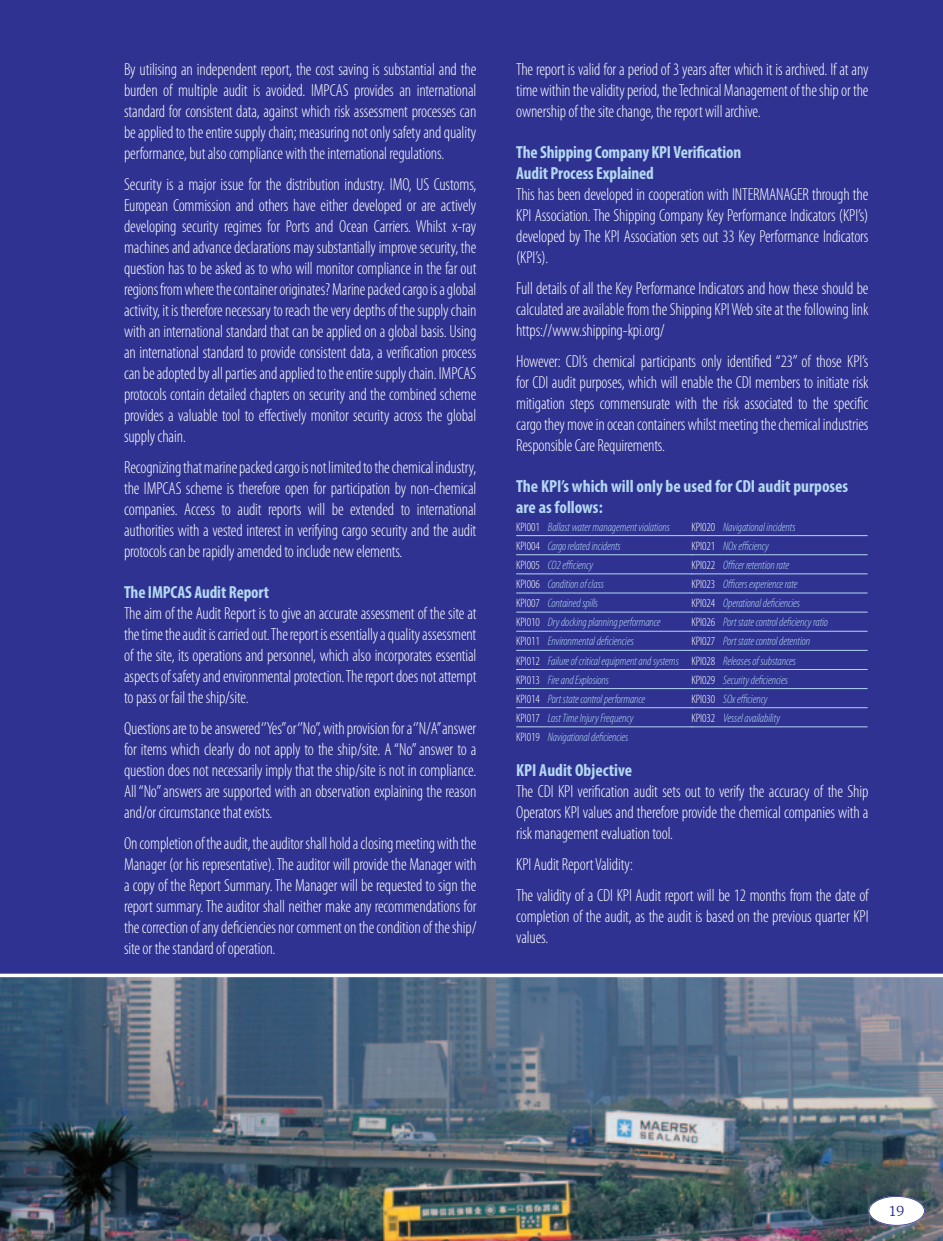
<style>
.page{position:relative;width:943px;height:1241px;background:#fff}
.page>*{position:absolute;margin:0;border:0;box-sizing:border-box;transform-origin:0 0}
.t1{font:300 condensed 17.5px/21px "Myriad Pro";letter-spacing:-.01em;color:#fff;text-align:justify}
.t2{font:700 condensed 17.5px/21px "Myriad Pro";letter-spacing:-.01em;color:#b3d8f1}
.t3{font:300 14px "Souvenir IT Cby BT";color:#2f3291}
.t4{font:italic 300 condensed 12.25px/19.1px "Myriad Pro";letter-spacing:-.01em;color:#b3d8f1}
.s1{font-style:normal;color:#fff}
</style>
<div class="page">
<div style="left:0;top:0;width:943px;height:973px;background:#2f3291"></div>
<hr style="left:516px;top:535px;width:32px;height:1px;background:#b3d8f1">
<hr style="left:548px;top:535px;width:144px;height:1px;background:#b3d8f1">
<hr style="left:516px;top:554px;width:32px;height:1px;background:#b3d8f1">
<hr style="left:548px;top:554px;width:144px;height:1px;background:#b3d8f1">
<hr style="left:516px;top:573px;width:32px;height:1px;background:#b3d8f1">
<hr style="left:548px;top:573px;width:144px;height:1px;background:#b3d8f1">
<hr style="left:516px;top:592px;width:32px;height:1px;background:#b3d8f1">
<hr style="left:548px;top:592px;width:144px;height:1px;background:#b3d8f1">
<hr style="left:516px;top:611px;width:32px;height:1px;background:#b3d8f1">
<hr style="left:548px;top:611px;width:144px;height:1px;background:#b3d8f1">
<hr style="left:516px;top:631px;width:32px;height:1px;background:#b3d8f1">
<hr style="left:548px;top:631px;width:144px;height:1px;background:#b3d8f1">
<hr style="left:516px;top:650px;width:32px;height:1px;background:#b3d8f1">
<hr style="left:548px;top:650px;width:144px;height:1px;background:#b3d8f1">
<hr style="left:516px;top:669px;width:32px;height:1px;background:#b3d8f1">
<hr style="left:548px;top:669px;width:144px;height:1px;background:#b3d8f1">
<hr style="left:516px;top:688px;width:32px;height:1px;background:#b3d8f1">
<hr style="left:548px;top:688px;width:144px;height:1px;background:#b3d8f1">
<hr style="left:516px;top:707px;width:32px;height:1px;background:#b3d8f1">
<hr style="left:548px;top:707px;width:144px;height:1px;background:#b3d8f1">
<hr style="left:516px;top:726px;width:32px;height:1px;background:#b3d8f1">
<hr style="left:548px;top:726px;width:144px;height:1px;background:#b3d8f1">
<hr style="left:691px;top:535px;width:32px;height:1px;background:#b3d8f1">
<hr style="left:723px;top:535px;width:144px;height:1px;background:#b3d8f1">
<hr style="left:691px;top:554px;width:32px;height:1px;background:#b3d8f1">
<hr style="left:723px;top:554px;width:144px;height:1px;background:#b3d8f1">
<hr style="left:691px;top:573px;width:32px;height:1px;background:#b3d8f1">
<hr style="left:723px;top:573px;width:144px;height:1px;background:#b3d8f1">
<hr style="left:691px;top:592px;width:32px;height:1px;background:#b3d8f1">
<hr style="left:723px;top:592px;width:144px;height:1px;background:#b3d8f1">
<hr style="left:691px;top:611px;width:32px;height:1px;background:#b3d8f1">
<hr style="left:723px;top:611px;width:144px;height:1px;background:#b3d8f1">
<hr style="left:691px;top:631px;width:32px;height:1px;background:#b3d8f1">
<hr style="left:723px;top:631px;width:144px;height:1px;background:#b3d8f1">
<hr style="left:691px;top:650px;width:32px;height:1px;background:#b3d8f1">
<hr style="left:723px;top:650px;width:144px;height:1px;background:#b3d8f1">
<hr style="left:691px;top:669px;width:32px;height:1px;background:#b3d8f1">
<hr style="left:723px;top:669px;width:144px;height:1px;background:#b3d8f1">
<hr style="left:691px;top:688px;width:32px;height:1px;background:#b3d8f1">
<hr style="left:723px;top:688px;width:144px;height:1px;background:#b3d8f1">
<hr style="left:691px;top:707px;width:32px;height:1px;background:#b3d8f1">
<hr style="left:723px;top:707px;width:144px;height:1px;background:#b3d8f1">
<hr style="left:691px;top:726px;width:32px;height:1px;background:#b3d8f1">
<hr style="left:723px;top:726px;width:144px;height:1px;background:#b3d8f1">
<img style="left:0;top:977px;width:943px;height:263px">
<svg style="left:0;top:973px;width:943px;height:1px"></svg>
<svg style="left:868px;top:1195px;width:56px;height:30px"></svg>
<p class="t1" style="left:124px;top:59px;width:354px">By utilising an independent report, the cost saving is substantial and the burden of multiple audit is avoided. IMPCAS provides an international standard for consistent data, against which risk assessment processes can be applied to the entire supply chain; measuring not only safety and quality performance, but also compliance with the international regulations.</p>
<p class="t1" style="left:124px;top:174px;width:354px">Security is a major issue for the distribution industry. IMO, US Customs, European Commission and others have either developed or are actively developing security regimes for Ports and Ocean Carriers. Whilst x-ray machines and advance declarations may substantially improve security, the question has to be asked as to who will monitor compliance in the far out regions from where the container originates? Marine packed cargo is a global activity, it is therefore necessary to reach the very depths of the supply chain with an international standard that can be applied on a global basis. Using an international standard to provide consistent data, a verification process can be adopted by all parties and applied to the entire supply chain. IMPCAS protocols contain detailed chapters on security and the combined scheme provides a valuable tool to effectively monitor security across the global supply chain.</p>
<p class="t1" style="left:124px;top:457px;width:354px">Recognizing that marine packed cargo is not limited to the chemical industry, the IMPCAS scheme is therefore open for participation by non-chemical companies. Access to audit reports will be extended to international authorities with a vested interest in verifying cargo security and the audit protocols can be rapidly amended to include new elements.</p>
<p class="t2" style="left:124px;top:581px;width:146px">The IMPCAS Audit Report</p>
<p class="t1" style="left:124px;top:602px;width:354px">The aim of the Audit Report is to give an accurate assessment of the site at the time the audit is carried out. The report is essentially a quality assessment of the site, its operations and personnel, which also incorporates essential aspects of safety and environmental protection. The report does not attempt to pass or fail the ship/site.</p>
<p class="t1" style="left:124px;top:717px;width:354px">Questions are to be answered ‘’Yes’’or ‘’No’’, with provision for a ‘’N/A’’answer for items which clearly do not apply to the ship/site. A “No” answer to a question does not necessarily imply that the ship/site is not in compliance.<br>All “No” answers are supported with an observation explaining the reason and/or circumstance that exists.</p>
<p class="t1" style="left:124px;top:832px;width:354px">On completion of the audit, the auditor shall hold a closing meeting with the Manager (or his representative). The auditor will provide the Manager with a copy of the Report Summary. The Manager will be requested to sign the report summary. The auditor shall neither make any recommendations for the correction of any deficiencies nor comment on the condition of the ship/ site or the standard of operation.</p>
<p class="t1" style="left:516px;top:59px;width:354px">The report is valid for a period of 3 years after which it is archived. If at any time within the validity period, the Technical Management of the ship or the ownership of the site change, the report will archive.</p>
<p class="t2" style="left:516px;top:141px;width:226px">The Shipping Company KPI Verification<br>Audit Process Explained</p>
<p class="t1" style="left:516px;top:184px;width:354px">This has been developed in cooperation with INTERMANAGER through the KPI Association. The Shipping Company Key Performance Indicators (KPI’s) developed by The KPI Association sets out 33 Key Performance Indicators (KPI’s).</p>
<p class="t1" style="left:516px;top:278px;width:354px">Full details of all the Key Performance Indicators and how these should be calculated are available from the Shipping KPI Web site at the following link https://www.shipping-kpi.org/</p>
<p class="t1" style="left:516px;top:350px;width:354px">However: CDI’s chemical participants only identified “23” of those KPI’s for CDI audit purposes, which will enable the CDI members to initiate risk mitigation steps commensurate with the risk associated to the specific cargo they move in ocean containers whilst meeting the chemical industries Responsible Care Requirements.</p>
<p class="t2" style="left:516px;top:475px;width:333px">The KPI’s which will only be used for CDI audit purposes are as follows:</p>
<p class="t4" style="left:516px;top:517px;width:164px"><span class="s1">KPI001</span> Ballast water management violations <span class="s1">KPI004</span> Cargo related incidents<br><span class="s1">KPI005</span> CO2 efficiency<br><span class="s1">KPI006</span> Condition of class<br><span class="s1">KPI007</span> Contained spills<br><span class="s1">KPI010</span> Dry docking planning performance <span class="s1">KPI011</span> Environmental deficiencies<br><span class="s1">KPI012</span> Failure of critical equipment and systems <span class="s1">KPI013</span> Fire and Explosions<br><span class="s1">KPI014</span> Port state control performance<br><span class="s1">KPI017</span> Lost Time Injury Frequency<br><span class="s1">KPI019</span> Navigational deficiencies</p>
<p class="t4" style="left:691px;top:517px;width:138px"><span class="s1">KPI020</span> Navigational incidents<br><span class="s1">KPI021</span> NOx efficiency<br><span class="s1">KPI022</span> Officer retention rate<br><span class="s1">KPI023</span> Officers experience rate<br><span class="s1">KPI024</span> Operational deficiencies<br><span class="s1">KPI026</span> Port state control deficiency ratio<br><span class="s1">KPI027</span> Port state control detention<br><span class="s1">KPI028</span> Releases of substances<br><span class="s1">KPI029</span> Security deficiencies<br><span class="s1">KPI030</span> SOx efficiency<br><span class="s1">KPI032</span> Vessel availability</p>
<p class="t2" style="left:516px;top:759px;width:117px">KPI Audit Objective</p>
<p class="t1" style="left:516px;top:780px;width:354px">The CDI KPI verification audit sets out to verify the accuracy of the Ship Operators KPI values and therefore provide the chemical companies with a risk management evaluation tool.</p>
<p class="t1" style="left:516px;top:848px;width:354px;line-height:31px">KPI Audit Report Validity:<br>The validity of a CDI KPI Audit report will be 12 months from the date of</p>
<p class="t1" style="left:516px;top:905px;width:354px">completion of the audit, as the audit is based on the previous quarter KPI values.</p>
<p class="t3" style="left:889px;top:1202px;width:17px">19</p>
</div>
